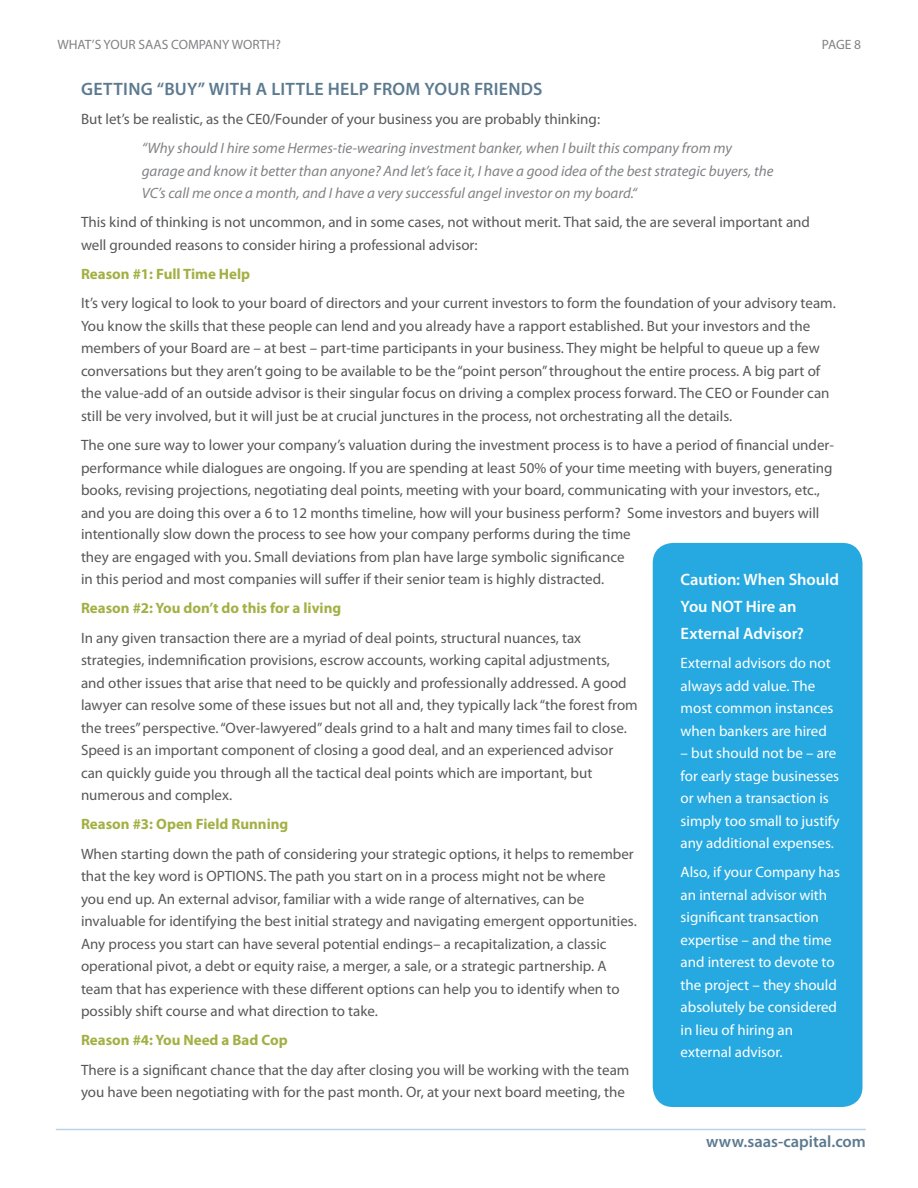
<style>
.page{position:relative;width:918px;height:1188px;background:#fff}
.page>*{position:absolute;margin:0;border:0;box-sizing:border-box;transform-origin:0 0}
.SC_-_Subhead_1{font:600 18px "Myriad Pro";letter-spacing:.015em;color:#5c7a8f}
.SC_-_subhead_2{font:600 16.5px/27px "Myriad Pro";color:#fff}
.t1{font:600 16.5px "Myriad Pro";color:#5c7a8f}
.SC_-_body_text{font:15px/22.5px "Myriad Pro";color:#57585a}
.SC_-_body_text-2{font:15px/22.5px "Myriad Pro";color:#fff}
.SC_-_body_text-3{font:italic 15px/22.5px "Myriad Pro";color:#808285}
.SC_-_Subhead3_-_gree{font:700 15px "Myriad Pro";color:#a3b043}
.t2{font:13.5px "Myriad Pro";color:#808285}
</style>
<div class="page">
<hr style="left:56px;top:1129px;width:810px;height:1px;background:#b3cdea">
<div style="left:653px;top:543px;width:209px;height:564px;background:#26a9e0;border-radius:20px"></div>
<p class="t2" style="left:57px;top:36px;width:225px">WHAT’S YOUR SAAS COMPANY WORTH?</p>
<p class="t2" style="left:822px;top:36px;width:41px">PAGE 8</p>
<p class="SC_-_Subhead_1" style="left:81px;top:77px;width:463px">GETTING “BUY” WITH A LITTLE HELP FROM YOUR FRIENDS</p>
<p class="SC_-_body_text" style="left:81px;top:107px;width:521px">But let’s be realistic, as the CE0/Founder of your business you are probably thinking:</p>
<p class="SC_-_body_text-3" style="left:142px;top:136px;width:633px">“Why should I hire some Hermes-tie-wearing investment banker, when I built this company from my garage and know it better than anyone? And let’s face it, I have a good idea of the best strategic buyers, the<br>VC’s call me once a month, and I have a very successful angel investor on my board.“</p>
<p class="SC_-_body_text" style="left:81px;top:211px;width:731px">This kind of thinking is not uncommon, and in some cases, not without merit. That said, the are several important and well grounded reasons to consider hiring a professional advisor:</p>
<p class="SC_-_Subhead3_-_gree" style="left:81px;top:264px;width:171px">Reason #1: Full Time Help</p>
<p class="SC_-_body_text" style="left:81px;top:292px;width:756px">It’s very logical to look to your board of directors and your current investors to form the foundation of your advisory team.<br>You know the skills that these people can lend and you already have a rapport established. But your investors and the members of your Board are – at best – part-time participants in your business. They might be helpful to queue up a few conversations but they aren’t going to be available to be the “point person” throughout the entire process. A big part of the value-add of an outside advisor is their singular focus on driving a complex process forward. The CEO or Founder can still be very involved, but it will just be at crucial junctures in the process, not orchestrating all the details.</p>
<p class="SC_-_body_text" style="left:81px;top:433px;width:755px">The one sure way to lower your company’s valuation during the investment process is to have a period of financial under&shy;performance while dialogues are ongoing. If you are spending at least 50% of your time meeting with buyers, generating books, revising projections, negotiating deal points, meeting with your board, communicating with your investors, etc., and you are doing this over a 6 to 12 months timeline, how will your business perform? Some investors and buyers will</p>
<p class="SC_-_body_text" style="left:81px;top:523px;width:551px">intentionally slow down the process to see how your company performs during the time they are engaged with you. Small deviations from plan have large symbolic significance in this period and most companies will suffer if their senior team is highly distracted.</p>
<p class="SC_-_Subhead3_-_gree" style="left:81px;top:599px;width:262px">Reason #2: You don’t do this for a living</p>
<p class="SC_-_body_text" style="left:81px;top:626px;width:558px">In any given transaction there are a myriad of deal points, structural nuances, tax strategies, indemnification provisions, escrow accounts, working capital adjustments,<br>and other issues that arise that need to be quickly and professionally addressed. A good lawyer can resolve some of these issues but not all and, they typically lack “the forest from the trees” perspective. “Over-lawyered” deals grind to a halt and many times fail to close.<br>Speed is an important component of closing a good deal, and an experienced advisor can quickly guide you through all the tactical deal points which are important, but numerous and complex.</p>
<p class="SC_-_Subhead3_-_gree" style="left:81px;top:815px;width:209px">Reason #3: Open Field Running</p>
<p class="SC_-_body_text" style="left:81px;top:842px;width:557px">When starting down the path of considering your strategic options, it helps to remember that the key word is OPTIONS. The path you start on in a process might not be where<br>you end up. An external advisor, familiar with a wide range of alternatives, can be invaluable for identifying the best initial strategy and navigating emergent opportunities.<br>Any process you start can have several potential endings– a recapitalization, a classic operational pivot, a debt or equity raise, a merger, a sale, or a strategic partnership. A team that has experience with these different options can help you to identify when to possibly shift course and what direction to take.</p>
<p class="SC_-_Subhead3_-_gree" style="left:81px;top:1031px;width:208px">Reason #4: You Need a Bad Cop</p>
<p class="SC_-_body_text" style="left:81px;top:1058px;width:550px">There is a significant chance that the day after closing you will be working with the team you have been negotiating with for the past month. Or, at your next board meeting, the</p>
<p class="SC_-_subhead_2" style="left:681px;top:565px;width:160px">Caution: When Should<br>You NOT Hire an<br>External Advisor?</p>
<p class="SC_-_body_text-2" style="left:681px;top:652px;width:154px">External advisors do not always add value. The most common instances when bankers are hired</p>
<p class="SC_-_body_text-2" style="left:681px;top:742px;width:160px">– but should not be – are for early stage businesses or when a transaction is simply too small to justify any additional expenses.</p>
<p class="SC_-_body_text-2" style="left:681px;top:861px;width:161px">Also, if your Company has an internal advisor with significant transaction expertise – and the time and interest to devote to the project – they should absolutely be considered in lieu of hiring an external advisor.</p>
<p class="t1" style="left:706px;top:1131px;width:161px">www.saas-capital.com</p>
</div>
